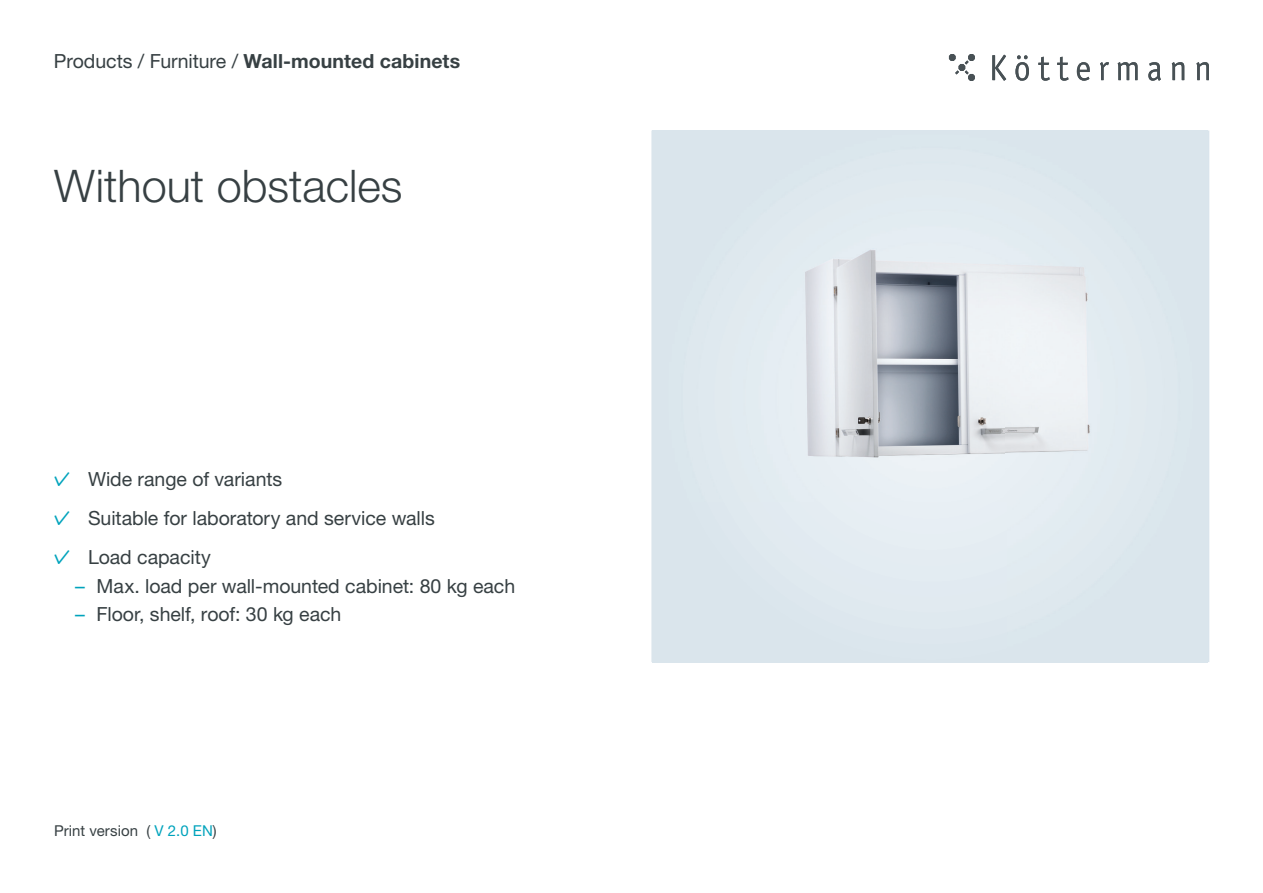
<style>
.page{position:relative;width:1263px;height:893px;background:#fff}
.page>*{position:absolute;margin:0;border:0;box-sizing:border-box;transform-origin:0 0}
.t1{font:300 45px "Helvetica Neue LT Std";color:#374043}
.t2{font:19.5px "Helvetica Neue LT Std";letter-spacing:-.005em;color:#374043}
.t3{font:700 19.5px "Helvetica Neue LT Std";letter-spacing:.005em;color:#374043}
.t4{font:15px "Helvetica Neue LT Std";letter-spacing:.005em;color:#374043}
.s1{font-weight:400}
.s2{font-family:"Artifakt Element";color:#00a3bc}
.s3{color:#00a3bc}
</style>
<div class="page">
<svg style="left:992px;top:55px;width:14px;height:26px"></svg>
<svg style="left:1015px;top:55px;width:14px;height:26px"></svg>
<svg style="left:1038px;top:57px;width:12px;height:24px"></svg>
<svg style="left:1057px;top:57px;width:11px;height:24px"></svg>
<svg style="left:1077px;top:62px;width:13px;height:19px"></svg>
<svg style="left:1100px;top:62px;width:9px;height:18px"></svg>
<svg style="left:1118px;top:62px;width:19px;height:18px"></svg>
<svg style="left:1148px;top:62px;width:13px;height:19px"></svg>
<svg style="left:1172px;top:62px;width:12px;height:18px"></svg>
<svg style="left:1196px;top:62px;width:13px;height:18px"></svg>
<svg style="left:949px;top:54px;width:26px;height:27px"></svg>
<img style="left:652px;top:131px;width:556px;height:532px">
<p class="t3" style="left:54px;top:49px;width:408px"><span class="s1">Products / Furniture /</span> Wall-mounted cabinets</p>
<h1 class="t1" style="left:54px;top:159px;width:350px">Without obstacles</h1>
<p class="t2" style="left:54px;top:467px;width:230px"><span class="s2">✓</span> Wide range of variants</p>
<p class="t2" style="left:54px;top:506px;width:382px"><span class="s2">✓</span> Suitable for laboratory and service walls</p>
<p class="t2" style="left:54px;top:546px;width:158px"><span class="s2">✓</span> Load capacity</p>
<p class="t2" style="left:75px;top:574px;width:441px"><span class="s3">–</span> Max. load per wall-mounted cabinet: 80 kg each</p>
<p class="t2" style="left:75px;top:602px;width:268px"><span class="s3">–</span> Floor, shelf, roof: 30 kg each</p>
<p class="t4" style="left:54px;top:822px;width:164px">Print version ( <span class="s3">V 2.0 EN</span>)</p>
</div>
